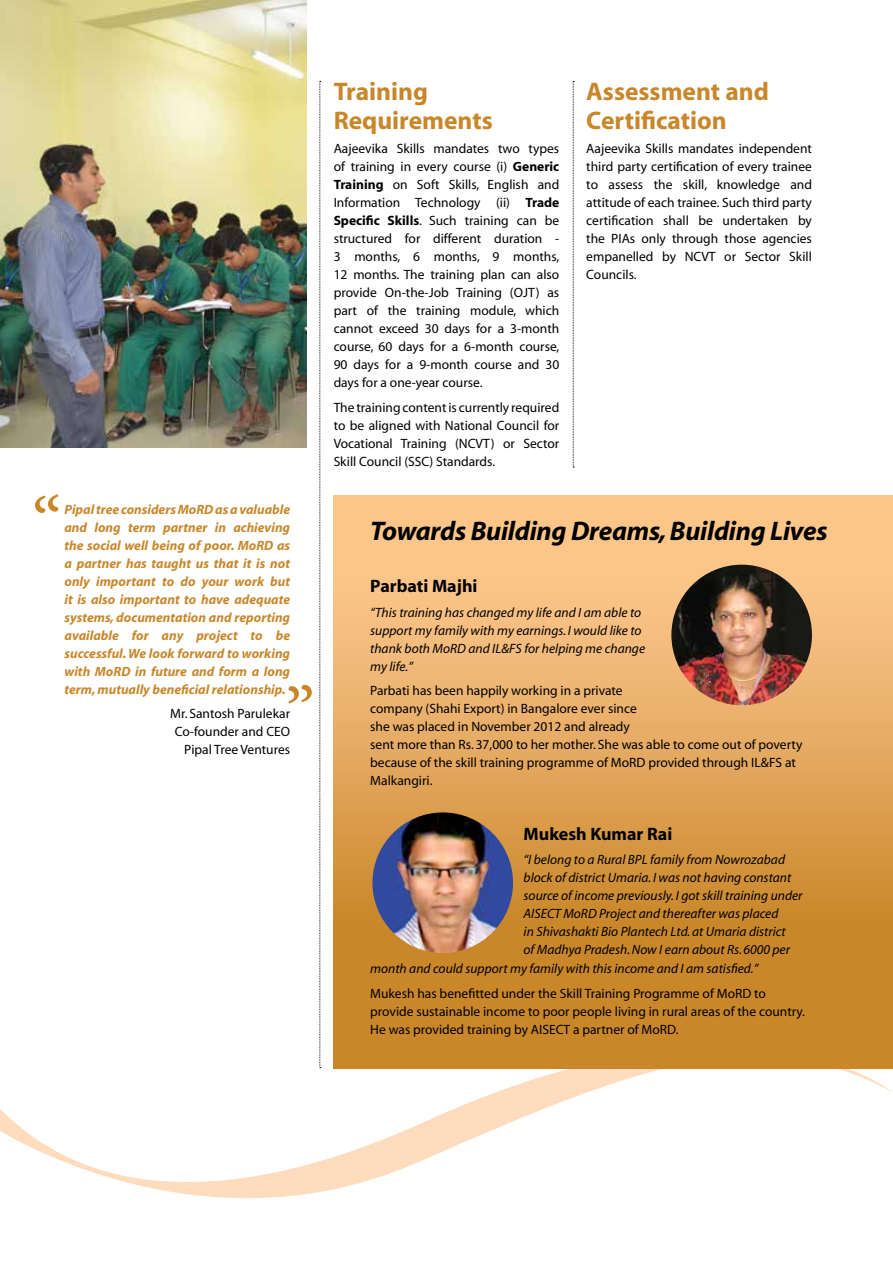
<style>
.page{position:relative;width:893px;height:1263px;background:#fff}
.page>*{position:absolute;margin:0;border:0;box-sizing:border-box;transform-origin:0 0}
.t1{font:italic 700 27px "Myriad";letter-spacing:-.01em;color:#000}
.t2{font:700 25.5px/28.5px "Myriad";color:#c9872a}
.t3{font:700 18px "Myriad";color:#000}
.t4{font:13.5px/18px "Myriad";color:#000;text-align:justify}
.t5{font:italic 13.5px/18px "Myriad";color:#000}
.t6{font:italic 700 13.5px/18px "Myriad";color:#c9872a;text-align:justify}
.s1{font-weight:700}
</style>
<div class="page">
<svg style="left:0;top:974px;width:893px;height:225px"></svg>
<svg style="left:334px;top:495px;width:559px;height:573px;background:#e0a457"></svg>
<img style="left:372px;top:812px;width:141px;height:141px;border-radius:70px">
<img style="left:671px;top:565px;width:141px;height:140px;border-radius:70px">
<img style="left:0;top:0;width:307px;height:447px">
<svg style="left:288px;top:685px;width:24px;height:18px"></svg>
<svg style="left:35px;top:494px;width:23px;height:19px"></svg>
<svg style="left:319px;top:81px;width:2px;height:987px;background:#c4c4c4"></svg>
<svg style="left:573px;top:81px;width:1px;height:387px"></svg>
<p class="t6" style="left:64px;top:501px;width:227px">Pipal tree considers MoRD as a valuable and long term partner in achieving the social well being of poor. MoRD as a partner has taught us that it is not only important to do your work but it is also important to have adequate systems, documentation and reporting available for any project to be successful. We look forward to working with MoRD in future and form a long term, mutually beneficial relationship.</p>
<p class="t4" style="left:170px;top:705px;width:121px;text-align:right">Mr. Santosh Parulekar<br>Co-founder and CEO<br>Pipal Tree Ventures</p>
<h2 class="t2" style="left:334px;top:78px;width:161px">Training<br>Requirements</h2>
<p class="t4" style="left:334px;top:140px;width:227px">Aajeevika Skills mandates two types of training in every course (i) <span class="s1">Generic Training</span> on Soft Skills, English and Information Technology (ii) <span class="s1">Trade Specific Skills</span>. Such training can be structured for different duration - 3 months, 6 months, 9 months, 12 months. The training plan can also provide On-the-Job Training (OJT) as part of the training module, which cannot exceed 30 days for a 3-month course, 60 days for a 6-month course, 90 days for a 9-month course and 30 days for a one-year course.</p>
<p class="t4" style="left:334px;top:399px;width:227px">The training content is currently required to be aligned with National Council for Vocational Training (NCVT) or Sector Skill Council (SSC) Standards.</p>
<h2 class="t2" style="left:586px;top:78px;width:184px">Assessment and<br>Certification</h2>
<p class="t4" style="left:586px;top:140px;width:227px">Aajeevika Skills mandates independent third party certification of every trainee to assess the skill, knowledge and attitude of each trainee. Such third party certification shall be undertaken by the PIAs only through those agencies empanelled by NCVT or Sector Skill Councils.</p>
<h1 class="t1" style="left:370px;top:517px;width:459px">Towards Building Dreams, Building Lives</h1>
<h3 class="t3" style="left:370px;top:577px;width:109px">Parbati Majhi</h3>
<p class="t5" style="left:370px;top:604px;width:276px">“This training has changed my life and I am able to support my family with my earnings. I would like to thank both MoRD and IL&amp;FS for helping me change my life.”</p>
<p class="t4" style="left:370px;top:682px;width:434px;text-align:left">Parbati has been happily working in a private<br>company (Shahi Export) in Bangalore ever since<br>she was placed in November 2012 and already<br>sent more than Rs. 37,000 to her mother. She was able to come out of poverty because of the skill training programme of MoRD provided through IL&amp;FS at Malkangiri.</p>
<h3 class="t3" style="left:524px;top:824px;width:150px">Mukesh Kumar Rai</h3>
<p class="t5" style="left:524px;top:851px;width:280px">“I belong to a Rural BPL family from Nowrozabad block of district Umaria. I was not having constant source of income previously. I got skill training under AISECT MoRD Project and thereafter was placed<br>in Shivashakti Bio Plantech Ltd. at Umaria district<br>of Madhya Pradesh. Now I earn about Rs. 6000 per</p>
<p class="t5" style="left:370px;top:960px;width:390px">month and could support my family with this income and I am satisfied.”</p>
<p class="t4" style="left:370px;top:985px;width:436px;text-align:left">Mukesh has benefitted under the Skill Training Programme of MoRD to provide sustainable income to poor people living in rural areas of the country.<br>He was provided training by AISECT a partner of MoRD.</p>
</div>
